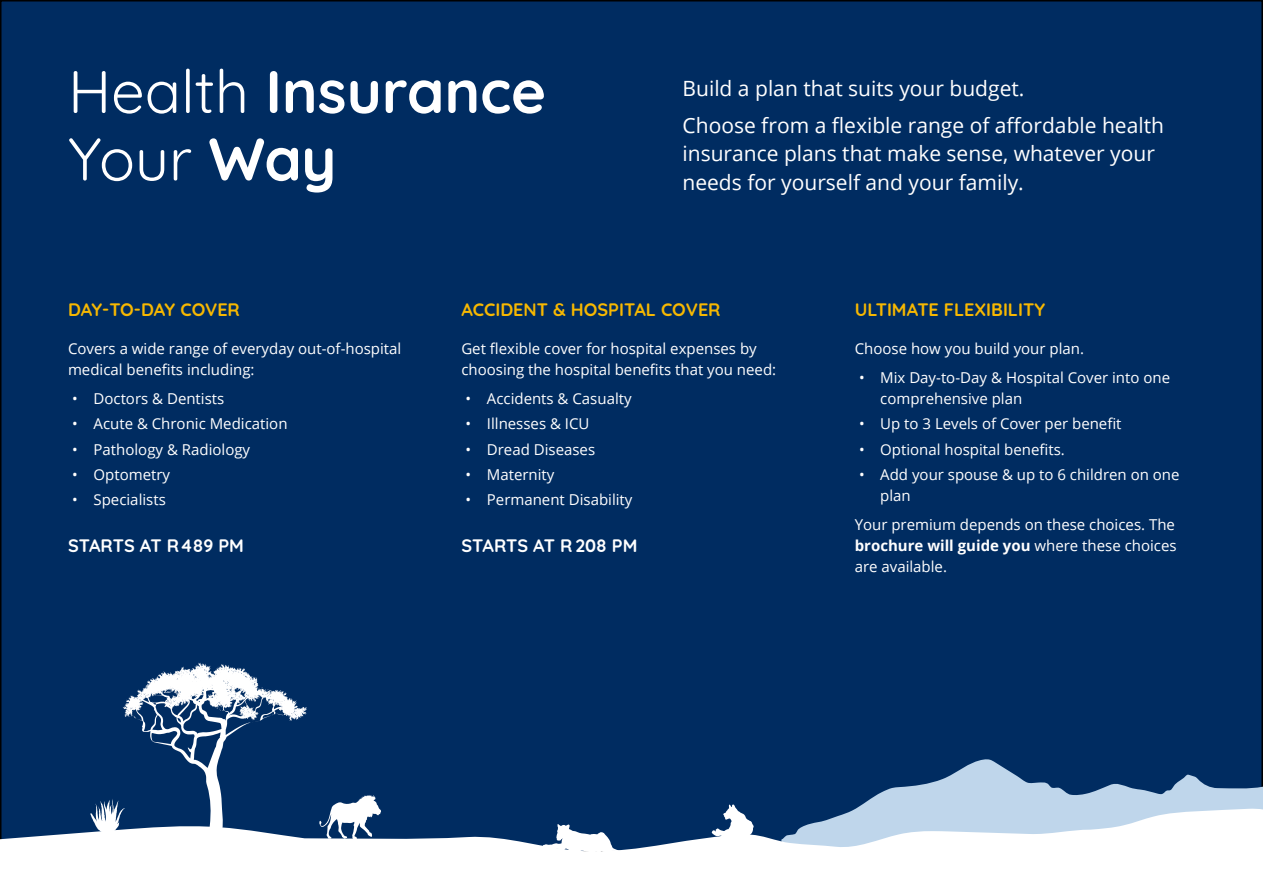
<style>
.page{position:relative;width:1263px;height:893px;background:#fff}
.page>*{position:absolute;margin:0;border:0;box-sizing:border-box;transform-origin:0 0}
.t1{font:700 60px/67.5px "Quicksand";color:#fff}
.t2{font:21px/37px "Open Sans";color:#fff}
.t3{font:700 18px "Quicksand";color:#f7b801}
.t4{font:700 18px "Quicksand";color:#fff}
.t5{font:15px/21px "Open Sans";color:#fff}
.s1{font-weight:400}
.s2{font-weight:700}
</style>
<div class="page">
<div style="left:1px;top:1px;width:1261px;height:851px;background:#002c61"></div>
<svg style="left:855px;top:759px;width:408px;height:50px"></svg>
<svg style="left:0;top:809px;width:1263px;height:43px"></svg>
<svg style="left:90px;top:662px;width:217px;height:171px"></svg>
<svg style="left:319px;top:795px;width:62px;height:44px"></svg>
<svg style="left:542px;top:824px;width:93px;height:28px"></svg>
<svg style="left:712px;top:804px;width:42px;height:34px"></svg>
<h1 class="t1" style="left:68px;top:53px;width:479px"><span class="s1">Health</span> Insurance<br><span class="s1">Your</span> Way</h1>
<h2 class="t2" style="left:682px;top:69px;width:483px">Build a plan that suits your budget.<br>Choose from a flexible range of affordable health</h2>
<h2 class="t2" style="left:682px;top:139px;width:474px;line-height:28.5px">insurance plans that make sense, whatever your needs for yourself and your family.</h2>
<p class="t3" style="left:68px;top:294px;width:173px">DAY-TO-DAY COVER</p>
<p class="t5" style="left:68px;top:337px;width:335px">Covers a wide range of everyday out-of-hospital medical benefits including:</p>
<p class="t5" style="left:72px;top:388px;width:154px">• Doctors &amp; Dentists</p>
<p class="t5" style="left:72px;top:413px;width:217px">• Acute &amp; Chronic Medication</p>
<p class="t5" style="left:72px;top:438px;width:179px">• Pathology &amp; Radiology</p>
<p class="t5" style="left:72px;top:464px;width:99px">• Optometry</p>
<p class="t5" style="left:72px;top:489px;width:95px">• Specialists</p>
<p class="t4" style="left:68px;top:531px;width:177px">STARTS AT R489 PM</p>
<p class="t3" style="left:461px;top:294px;width:261px">ACCIDENT &amp; HOSPITAL COVER</p>
<p class="t5" style="left:461px;top:337px;width:316px">Get flexible cover for hospital expenses by choosing the hospital benefits that you need:</p>
<p class="t5" style="left:466px;top:388px;width:168px">• Accidents &amp; Casualty</p>
<p class="t5" style="left:466px;top:413px;width:125px">• Illnesses &amp; ICU</p>
<p class="t5" style="left:466px;top:438px;width:131px">• Dread Diseases</p>
<p class="t5" style="left:466px;top:464px;width:90px">• Maternity</p>
<p class="t5" style="left:466px;top:489px;width:168px">• Permanent Disability</p>
<p class="t4" style="left:461px;top:531px;width:178px">STARTS AT R 208 PM</p>
<p class="t3" style="left:855px;top:294px;width:192px">ULTIMATE FLEXIBILITY</p>
<p class="t5" style="left:855px;top:337px;width:231px">Choose how you build your plan.</p>
<p class="t5" style="left:880px;top:367px;width:291px;text-indent:-21px">• Mix Day-to-Day &amp; Hospital Cover into one comprehensive plan</p>
<p class="t5" style="left:859px;top:413px;width:264px">• Up to 3 Levels of Cover per benefit</p>
<p class="t5" style="left:859px;top:438px;width:207px">• Optional hospital benefits.</p>
<p class="t5" style="left:880px;top:464px;width:301px;text-indent:-21px">• Add your spouse &amp; up to 6 children on one plan</p>
<p class="t5" style="left:855px;top:514px;width:323px;text-align:justify">Your premium depends on these choices. The <span class="s2">brochure will guide you</span> where these choices are available.</p>
</div>
